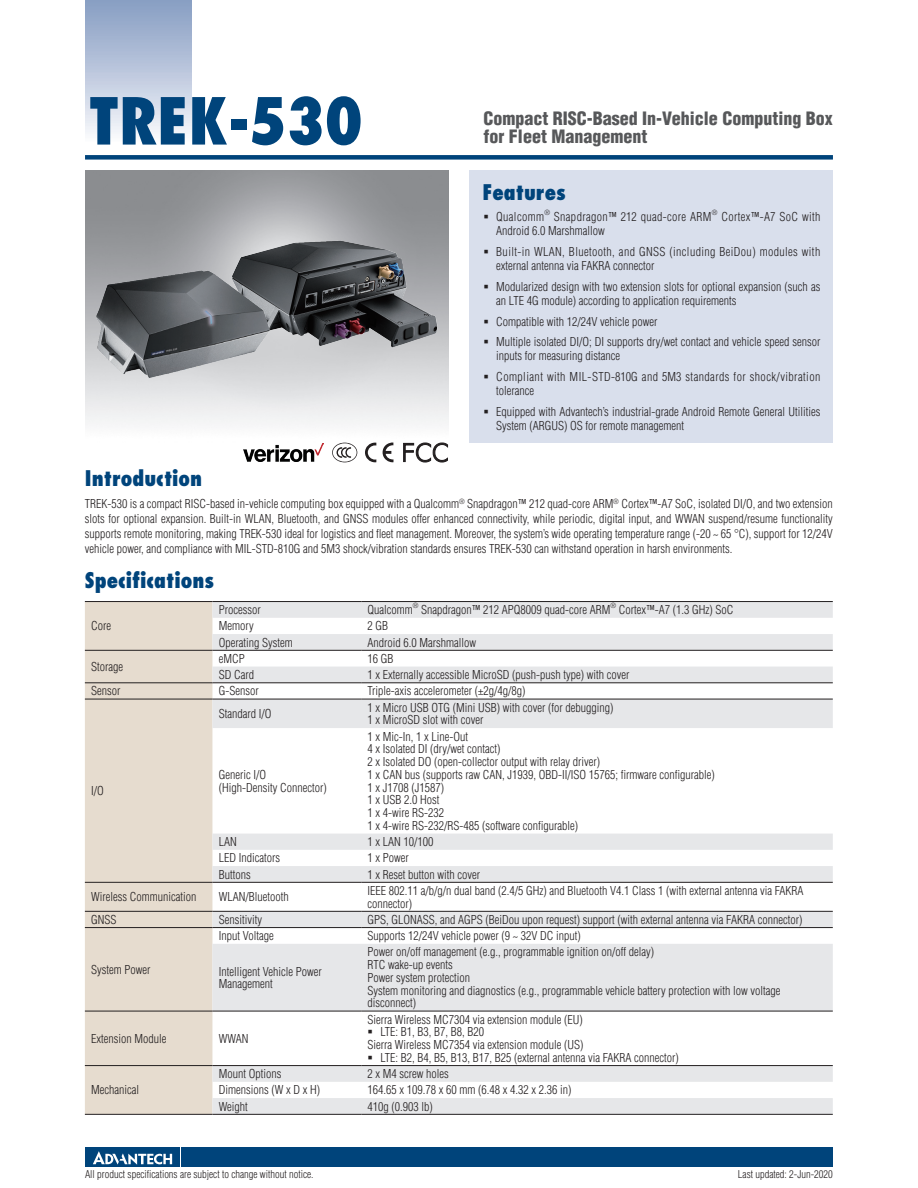
<style>
.page{position:relative;width:918px;height:1188px;background:#fff}
.page>*{position:absolute;margin:0;border:0;box-sizing:border-box;transform-origin:0 0}
.t1{font:800 condensed 63px "Futura";color:#00447b}
.t2{font:800 condensed 21px "Futura";color:#00447b}
.t3{font:900 condensed 18px/18px "Helvetica";color:#57585a}
.t4{font:300 condensed 12px/12.8px "Helvetica";color:#231f20}
.t5{font:300 condensed 12px/20.7px "Helvetica";letter-spacing:.03em;color:#231f20}
.t6{font:300 condensed 12px/20.7px "Helvetica";letter-spacing:.035em;color:#231f20}
.t7{font:300 condensed 10.5px "Helvetica";color:#231f20}
.t8{font:300 condensed 7.05px "Helvetica";color:#231f20}
</style>
<div class="page">
<div style="left:85px;top:155px;width:748px;height:5px;background:#00447b"></div>
<div style="left:85px;top:0;width:106px;height:143px;background:linear-gradient(to bottom,#849bc1,#f9fafc)"></div>
<div style="left:182px;top:1147px;width:651px;height:20px;background:#00447b"></div>
<div style="left:85px;top:1147px;width:95px;height:20px;background:#00447b"></div>
<svg style="left:93px;top:1151px;width:79px;height:14px"></svg>
<div style="left:470px;top:170px;width:363px;height:272px;background:#d9dfec"></div>
<img style="left:217px;top:207px;width:228px;height:171px">
<div style="left:85px;top:602px;width:127px;height:512px;background:#e6dccf"></div>
<svg style="left:212px;top:602px;width:621px;height:512px"></svg>
<hr style="left:85px;top:601px;width:127px;height:1px;background:#231f20">
<hr style="left:85px;top:650px;width:127px;height:1px;background:#231f20">
<hr style="left:212px;top:601px;width:149px;height:1px;background:#231f20">
<hr style="left:361px;top:601px;width:472px;height:1px;background:#231f20">
<hr style="left:212px;top:650px;width:149px;height:1px;background:#231f20">
<hr style="left:361px;top:650px;width:472px;height:1px;background:#231f20">
<hr style="left:85px;top:682px;width:127px;height:1px;background:#231f20">
<hr style="left:212px;top:682px;width:149px;height:1px;background:#231f20">
<hr style="left:361px;top:682px;width:472px;height:1px;background:#231f20">
<hr style="left:85px;top:699px;width:127px;height:1px;background:#231f20">
<hr style="left:212px;top:699px;width:149px;height:1px;background:#231f20">
<hr style="left:361px;top:699px;width:472px;height:1px;background:#231f20">
<hr style="left:85px;top:882px;width:127px;height:1px;background:#231f20">
<hr style="left:212px;top:882px;width:149px;height:1px;background:#231f20">
<hr style="left:361px;top:882px;width:472px;height:1px;background:#231f20">
<hr style="left:85px;top:911px;width:127px;height:1px;background:#231f20">
<hr style="left:212px;top:911px;width:149px;height:1px;background:#231f20">
<hr style="left:361px;top:911px;width:472px;height:1px;background:#231f20">
<hr style="left:85px;top:927px;width:127px;height:1px;background:#231f20">
<hr style="left:85px;top:1011px;width:127px;height:1px;background:#231f20">
<hr style="left:212px;top:927px;width:149px;height:1px;background:#231f20">
<hr style="left:361px;top:927px;width:472px;height:1px;background:#231f20">
<hr style="left:212px;top:1011px;width:149px;height:1px;background:#231f20">
<hr style="left:361px;top:1011px;width:472px;height:1px;background:#231f20">
<hr style="left:85px;top:1065px;width:127px;height:1px;background:#231f20">
<hr style="left:212px;top:1065px;width:149px;height:1px;background:#231f20">
<hr style="left:361px;top:1065px;width:472px;height:1px;background:#231f20">
<hr style="left:85px;top:1114px;width:127px;height:1px;background:#231f20">
<hr style="left:212px;top:1114px;width:149px;height:1px;background:#231f20">
<hr style="left:361px;top:1114px;width:472px;height:1px;background:#231f20">
<img style="left:85px;top:246px;width:196px;height:152px">
<svg style="left:332px;top:443px;width:25px;height:19px"></svg>
<svg style="left:365px;top:443px;width:11px;height:19px"></svg>
<svg style="left:383px;top:442px;width:10px;height:21px"></svg>
<svg style="left:403px;top:442px;width:45px;height:21px"></svg>
<img style="left:243px;top:444px;width:81px;height:17px">
<svg style="left:369px;top:1030px;width:3px;height:4px"></svg>
<h1 class="t1" style="left:89px;top:82px;width:275px">TREK-530</h1>
<h3 class="t3" style="left:484px;top:109px;width:351px">Compact RISC-Based In-Vehicle Computing Box for Fleet Management</h3>
<h2 class="t2" style="left:482px;top:179px;width:85px">Features</h2>
<p class="t5" style="left:496px;top:206px;width:49px">Qualcomm</p>
<p class="t8" style="left:544px;top:208px;width:7px">®</p>
<p class="t5" style="left:554px;top:206px;width:159px">Snapdragon™ 212 quad-core ARM</p>
<p class="t8" style="left:712px;top:208px;width:7px">®</p>
<p class="t5" style="left:721px;top:206px;width:101px">Cortex™-A7 SoC with</p>
<p class="t5" style="left:496px;top:220px;width:326px">Android 6.0 Marshmallow<br>Built-in WLAN, Bluetooth, and GNSS (including BeiDou) modules with</p>
<p class="t4" style="left:496px;top:255px;width:326px;line-height:20.7px">external antenna via FAKRA connector<br>Modularized design with two extension slots for optional expansion (such as</p>
<p class="t4" style="left:496px;top:290px;width:326px;line-height:20.7px">an LTE 4G module) according to application requirements<br>Compatible with 12/24V vehicle power<br>Multiple isolated DI/O; DI supports dry/wet contact and vehicle speed sensor</p>
<p class="t6" style="left:496px;top:346px;width:326px">inputs for measuring distance<br>Compliant with MIL-STD-810G and 5M3 standards for shock/vibration</p>
<p class="t4" style="left:496px;top:381px;width:326px;line-height:20.7px">tolerance<br>Equipped with Advantech’s industrial-grade Android Remote General Utilities</p>
<p class="t4" style="left:496px;top:419px;width:190px">System (ARGUS) OS for remote management</p>
<h2 class="t2" style="left:85px;top:465px;width:119px">Introduction</h2>
<p class="t4" style="left:85px;top:496px;width:749px;line-height:15px;text-align:justify">TREK-530 is a compact RISC-based in-vehicle computing box equipped with a Qualcomm<sup>®</sup> Snapdragon™ 212 quad-core ARM<sup>®</sup> Cortex™-A7 SoC, isolated DI/O, and two extension slots for optional expansion. Built-in WLAN, Bluetooth, and GNSS modules offer enhanced connectivity, while periodic, digital input, and WWAN suspend/resume functionality supports remote monitoring, making TREK-530 ideal for logistics and fleet management. Moreover, the system’s wide operating temperature range (-20 ~ 65 °C), support for 12/24V vehicle power, and compliance with MIL-STD-810G and 5M3 shock/vibration standards ensures TREK-530 can withstand operation in harsh environments.</p>
<h2 class="t2" style="left:85px;top:567px;width:131px">Specifications</h2>
<p class="t4" style="left:91px;top:620px;width:22px">Core</p>
<p class="t4" style="left:219px;top:603px;width:43px">Processor</p>
<p class="t4" style="left:368px;top:603px;width:47px">Qualcomm</p>
<p class="t8" style="left:413px;top:602px;width:7px">®</p>
<p class="t4" style="left:421px;top:603px;width:191px">Snapdragon™ 212 APQ8009 quad-core ARM</p>
<p class="t8" style="left:610px;top:602px;width:7px">®</p>
<p class="t4" style="left:619px;top:603px;width:116px">Cortex™-A7 (1.3 GHz) SoC</p>
<p class="t4" style="left:219px;top:620px;width:36px">Memory</p>
<p class="t4" style="left:368px;top:620px;width:22px">2 GB</p>
<p class="t4" style="left:219px;top:636px;width:75px">Operating System</p>
<p class="t4" style="left:368px;top:636px;width:110px">Android 6.0 Marshmallow</p>
<p class="t4" style="left:91px;top:660px;width:33px">Storage</p>
<p class="t4" style="left:219px;top:652px;width:28px">eMCP</p>
<p class="t4" style="left:368px;top:652px;width:27px">16 GB</p>
<p class="t4" style="left:219px;top:668px;width:37px">SD Card</p>
<p class="t4" style="left:368px;top:668px;width:263px">1 x Externally accessible MicroSD (push-push type) with cover</p>
<p class="t4" style="left:91px;top:685px;width:31px">Sensor</p>
<p class="t4" style="left:219px;top:685px;width:41px">G-Sensor</p>
<p class="t4" style="left:368px;top:685px;width:159px">Triple-axis accelerometer (±2g/4g/8g)</p>
<p class="t4" style="left:91px;top:784px;width:14px">I/O</p>
<p class="t4" style="left:219px;top:707px;width:54px">Standard I/O</p>
<p class="t4" style="left:368px;top:701px;width:247px">1 x Micro USB OTG (Mini USB) with cover (for debugging)<br>1 x MicroSD slot with cover</p>
<p class="t4" style="left:219px;top:768px;width:109px">Generic I/O (High-Density Connector)</p>
<p class="t4" style="left:368px;top:730px;width:349px">1 x Mic-In, 1 x Line-Out<br>4 x Isolated DI (dry/wet contact)<br>2 x Isolated DO (open-collector output with relay driver)<br>1 x CAN bus (supports raw CAN, J1939, OBD-II/ISO 15765; firmware configurable)<br>1 x J1708 (J1587)<br>1 x USB 2.0 Host<br>1 x 4-wire RS-232<br>1 x 4-wire RS-232/RS-485 (software configurable)</p>
<p class="t4" style="left:219px;top:835px;width:19px">LAN</p>
<p class="t4" style="left:368px;top:835px;width:67px">1 x LAN 10/100</p>
<p class="t4" style="left:219px;top:852px;width:63px">LED Indicators</p>
<p class="t4" style="left:368px;top:852px;width:43px">1 x Power</p>
<p class="t4" style="left:219px;top:868px;width:33px">Buttons</p>
<p class="t4" style="left:368px;top:868px;width:114px">1 x Reset button with cover</p>
<p class="t4" style="left:91px;top:890px;width:107px">Wireless Communication</p>
<p class="t4" style="left:219px;top:890px;width:71px">WLAN/Bluetooth</p>
<p class="t4" style="left:368px;top:884px;width:438px">IEEE 802.11 a/b/g/n dual band (2.4/5 GHz) and Bluetooth V4.1 Class 1 (with external antenna via FAKRA connector)</p>
<p class="t4" style="left:91px;top:913px;width:27px">GNSS</p>
<p class="t4" style="left:219px;top:913px;width:45px">Sensitivity</p>
<p class="t4" style="left:368px;top:913px;width:436px">GPS, GLONASS, and AGPS (BeiDou upon request) support (with external antenna via FAKRA connector)</p>
<p class="t4" style="left:91px;top:963px;width:61px">System Power</p>
<p class="t4" style="left:219px;top:929px;width:57px">Input Voltage</p>
<p class="t4" style="left:368px;top:929px;width:215px">Supports 12/24V vehicle power (9 ~ 32V DC input)</p>
<p class="t4" style="left:219px;top:965px;width:105px">Intelligent Vehicle Power<br>Management</p>
<p class="t4" style="left:368px;top:946px;width:414px">Power on/off management (e.g., programmable ignition on/off delay)<br>RTC wake-up events<br>Power system protection<br>System monitoring and diagnostics (e.g., programmable vehicle battery protection with low voltage disconnect)</p>
<p class="t4" style="left:91px;top:1032px;width:77px">Extension Module</p>
<p class="t4" style="left:219px;top:1032px;width:31px">WWAN</p>
<p class="t4" style="left:368px;top:1013px;width:217px">Sierra Wireless MC7304 via extension module (EU)</p>
<p class="t4" style="left:380px;top:1026px;width:105px">LTE: B1, B3, B7, B8, B20</p>
<p class="t4" style="left:368px;top:1038px;width:217px">Sierra Wireless MC7354 via extension module (US)</p>
<p class="t4" style="left:380px;top:1051px;width:300px">LTE: B2, B4, B5, B13, B17, B25 (external antenna via FAKRA connector)</p>
<p class="t4" style="left:91px;top:1084px;width:49px">Mechanical</p>
<p class="t4" style="left:219px;top:1067px;width:64px">Mount Options</p>
<p class="t4" style="left:368px;top:1067px;width:83px">2 x M4 screw holes</p>
<p class="t4" style="left:219px;top:1084px;width:103px">Dimensions (W x D x H)</p>
<p class="t4" style="left:368px;top:1084px;width:205px">164.65 x 109.78 x 60 mm (6.48 x 4.32 x 2.36 in)</p>
<p class="t4" style="left:219px;top:1100px;width:31px">Weight</p>
<p class="t4" style="left:368px;top:1100px;width:67px">410g (0.903 lb)</p>
<p class="t7" style="left:85px;top:1168px;width:230px">All product specifications are subject to change without notice.</p>
<p class="t7" style="left:738px;top:1168px;width:97px">Last updated: 2-Jun-2020</p>
</div>
